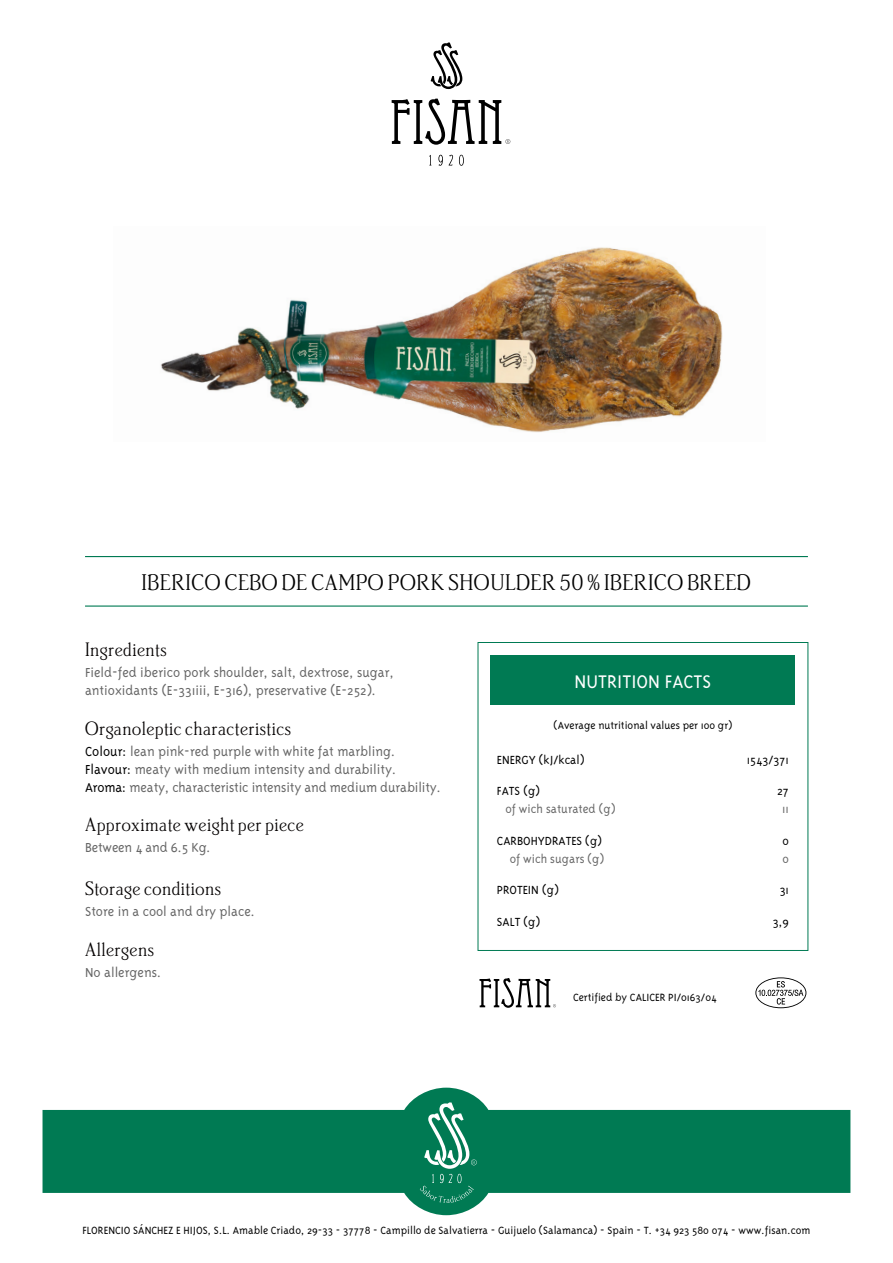
<style>
.page{position:relative;width:893px;height:1263px;background:#fff}
.page>*{position:absolute;margin:0;border:0;box-sizing:border-box;transform-origin:0 0}
.t1{font:300 21px "OPTI Beth";letter-spacing:.025em;color:#000}
.t2{font:300 21px "Triplex";color:#fff}
.t3{font:300 18px "OPTI Beth";letter-spacing:.025em;color:#040000}
.t4{font:300 15px/18px "Triplex";color:#666}
.t5{font:300 13.5px "Triplex";color:#000}
.t6{font:300 13.5px "Triplex";color:#666}
.t7{font:300 12px "Triplex";color:#000}
.s1{color:#000}
</style>
<div class="page">
<img style="left:160px;top:247px;width:563px;height:186px">
<svg style="left:431px;top:43px;width:31px;height:46px"></svg>
<svg style="left:429px;top:155px;width:2px;height:11px"></svg>
<svg style="left:449px;top:155px;width:4px;height:11px"></svg>
<svg style="left:459px;top:155px;width:5px;height:11px"></svg>
<svg style="left:438px;top:155px;width:5px;height:11px"></svg>
<svg style="left:392px;top:99px;width:118px;height:46px"></svg>
<hr style="left:85px;top:556px;width:723px;height:1px;background:#007a53">
<hr style="left:85px;top:605px;width:723px;height:2px;background:#007a53">
<svg style="left:43px;top:1088px;width:807px;height:127px;fill:#007a53"></svg>
<svg style="left:420px;top:1102px;width:57px;height:101px;background:#2f9273"></svg>
<div style="left:491px;top:655px;width:304px;height:50px;background:#007a53"></div>
<div style="left:478px;top:642px;width:330px;height:309px;border:1px solid #007a53"></div>
<svg style="left:479px;top:978px;width:77px;height:30px"></svg>
<svg style="left:755px;top:977px;width:51px;height:31px"></svg>
<h1 class="t1" style="left:142px;top:574px;width:611px">IBERICO CEBO DE CAMPO PORK SHOULDER 50 % IBERICO BREED</h1>
<p class="t3" style="left:85px;top:642px;width:83px">Ingredients</p>
<p class="t4" style="left:85px;top:664px;width:310px">Field-fed iberico pork shoulder, salt, dextrose, sugar, antioxidants (E-331iii, E-316), preservative (E-252).</p>
<p class="t3" style="left:85px;top:721px;width:208px">Organoleptic characteristics</p>
<p class="t4" style="left:85px;top:743px;width:357px"><span class="s1">Colour:</span> lean pink-red purple with white fat marbling.<br><span class="s1">Flavour:</span> meaty with medium intensity and durability.<br><span class="s1">Aroma:</span> meaty, characteristic intensity and medium durability.</p>
<p class="t3" style="left:85px;top:817px;width:220px">Approximate weight per piece</p>
<p class="t4" style="left:85px;top:839px;width:127px">Between 4 and 6.5 Kg.</p>
<p class="t3" style="left:85px;top:881px;width:138px">Storage conditions</p>
<p class="t4" style="left:85px;top:903px;width:171px">Store in a cool and dry place.</p>
<p class="t3" style="left:85px;top:942px;width:71px">Allergens</p>
<p class="t4" style="left:85px;top:964px;width:78px">No allergens.</p>
<h1 class="t2" style="left:575px;top:672px;width:138px">NUTRITION FACTS</h1>
<p class="t7" style="left:553px;top:720px;width:180px">(Average nutritional values per 100 gr)</p>
<p class="t5" style="left:497px;top:753px;width:89px">ENERGY (kJ/kcal)</p>
<p class="t5" style="left:497px;top:785px;width:45px">FATS (g)</p>
<p class="t6" style="left:505px;top:803px;width:112px">of wich saturated (g)</p>
<p class="t5" style="left:497px;top:834px;width:107px">CARBOHYDRATES (g)</p>
<p class="t6" style="left:510px;top:852px;width:96px">of wich sugars (g)</p>
<p class="t5" style="left:497px;top:884px;width:63px">PROTEIN (g)</p>
<p class="t5" style="left:497px;top:916px;width:45px">SALT (g)</p>
<p class="t5" style="left:747px;top:753px;width:44px">1543/371</p>
<p class="t5" style="left:777px;top:785px;width:13px">27</p>
<p class="t6" style="left:782px;top:803px;width:8px">11</p>
<p class="t5" style="left:782px;top:834px;width:8px">0</p>
<p class="t6" style="left:782px;top:852px;width:8px">0</p>
<p class="t5" style="left:780px;top:884px;width:11px">31</p>
<p class="t5" style="left:773px;top:916px;width:18px">3,9</p>
<p class="t7" style="left:573px;top:991px;width:145px">Certified by CALICER PI/0163/04</p>
<p class="t7" style="left:83px;top:1224px;width:729px">FLORENCIO SÁNCHEZ E HIJOS, S.L. |Amable Criado, 29-33 - 37778 - Campillo de Salvatierra - Guijuelo (Salamanca) - Spain - T. +34 923 580 074 - www.fisan.com</p>
</div>
